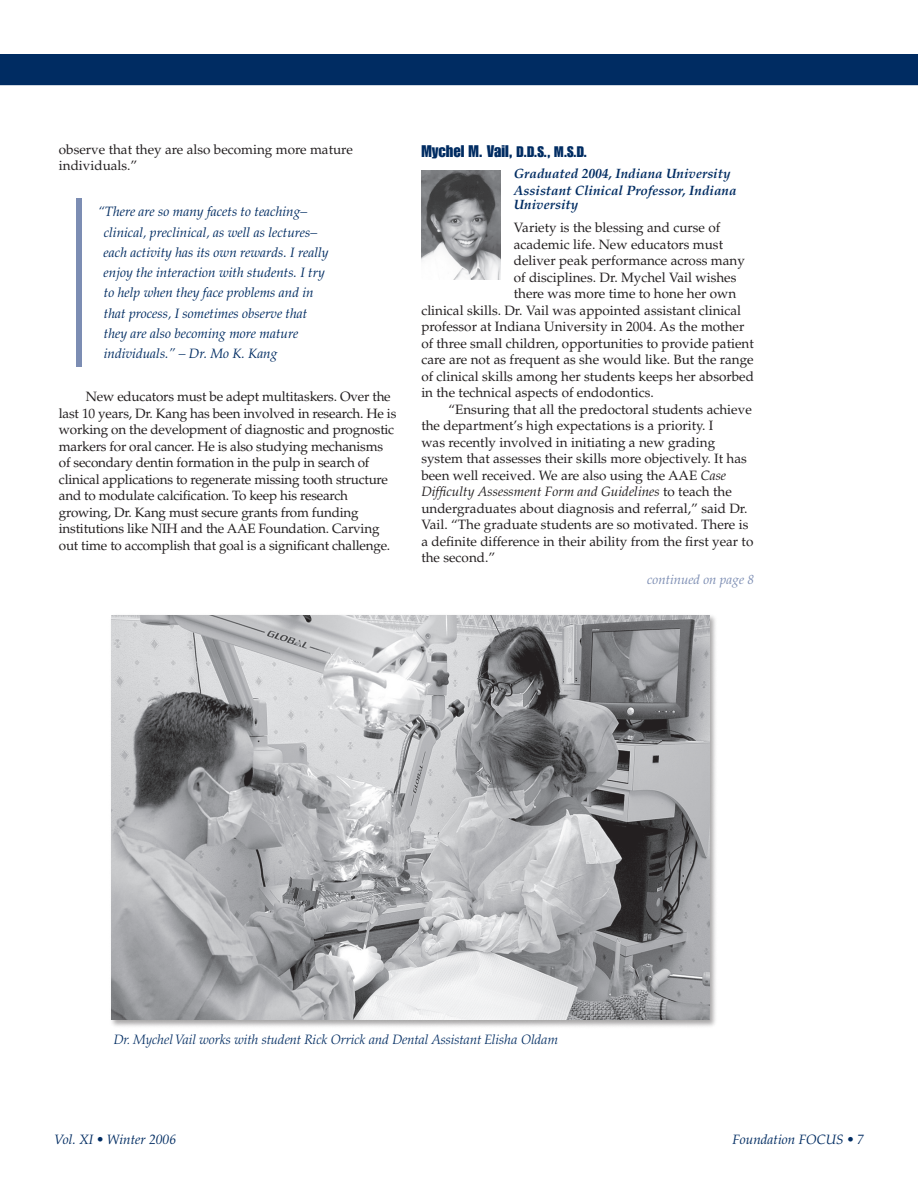
<style>
.page{position:relative;width:918px;height:1188px;background:#fff}
.page>*{position:absolute;margin:0;border:0;box-sizing:border-box;transform-origin:0 0}
.PW_Sub{font:16.5px "Impact";color:#002c62}
.PW_text{font:13.5px/16.5px "Palatino";letter-spacing:-.015em;color:#231f20}
.PW_text_PARA_1{font:13.5px "Palatino";color:#231f20}
.PW_text-2{font:italic 13.5px/20.2px "Palatino";color:#002c62}
.PW_Caption{font:italic 300 13.5px "Palatino";color:#002c62}
.PW_Graduate_Info_2{font:italic 700 13.5px/14.2px "Palatino";color:#002c62}
.PW_Graduate_Info{font:italic 700 13.5px "Palatino";color:#002c62}
.PW_cont_d{font:italic 13.2px "Palatino";color:#7c8db3}
.s1{font-size:15px}
.s2{font-style:italic}
</style>
<div class="page">
<div style="left:0;top:54px;width:918px;height:31px;background:#002c62"></div>
<img style="left:421px;top:171px;width:79px;height:109px">
<div style="left:108px;top:612px;width:611px;height:417px;background:#231f20;opacity:.4"></div>
<img style="left:111px;top:615px;width:598px;height:405px">
<div style="left:77px;top:198px;width:5px;height:168px;background:#7c8db3"></div>
<p class="PW_text" style="left:59px;top:141px;width:295px">observe that they are also becoming more mature individuals.”</p>
<p class="PW_text-2" style="left:104px;top:202px;width:226px;text-indent:-6px">“There are so many facets to teaching– clinical, preclinical, as well as lectures– each activity has its own rewards. I really enjoy the interaction with students. I try to help when they face problems and in that process, I sometimes observe that they are also becoming more mature individuals.” – Dr. Mo K. Kang</p>
<p class="PW_text" style="left:59px;top:389px;width:339px;text-indent:27px">New educators must be adept multitaskers. Over the last 10 years, Dr. Kang has been involved in research. He is working on the development of diagnostic and prognostic markers for oral cancer. He is also studying mechanisms of secondary dentin formation in the pulp in search of clinical applications to regenerate missing tooth structure and to modulate calcification. To keep his research growing, Dr. Kang must secure grants from funding institutions like NIH and the AAE Foundation. Carving out time to accomplish that goal is a significant challenge.</p>
<p class="PW_Sub" style="left:421px;top:141px;width:167px">Mychel M. Vail, <span class="s1">D.D.S., M.S.D.</span></p>
<p class="PW_Graduate_Info" style="left:514px;top:165px;width:218px">Graduated 2004, Indiana University</p>
<p class="PW_Graduate_Info_2" style="left:514px;top:183px;width:224px">Assistant Clinical Professor, Indiana<br>University</p>
<p class="PW_text_PARA_1" style="left:514px;top:220px;width:208px">Variety is the blessing and curse of</p>
<p class="PW_text_PARA_1" style="left:514px;top:236px;width:211px">academic life. New educators must</p>
<p class="PW_text_PARA_1" style="left:514px;top:253px;width:233px">deliver peak performance across many</p>
<p class="PW_text_PARA_1" style="left:514px;top:269px;width:224px">of disciplines. Dr. Mychel Vail wishes</p>
<p class="PW_text_PARA_1" style="left:514px;top:286px;width:224px">there was more time to hone her own</p>
<p class="PW_text_PARA_1" style="left:421px;top:302px;width:321px">clinical skills. Dr. Vail was appointed assistant clinical</p>
<p class="PW_text_PARA_1" style="left:421px;top:319px;width:325px">professor at Indiana University in 2004. As the mother</p>
<p class="PW_text_PARA_1" style="left:421px;top:335px;width:334px">of three small children, opportunities to provide patient</p>
<p class="PW_text_PARA_1" style="left:421px;top:352px;width:334px">care are not as frequent as she would like. But the range</p>
<p class="PW_text_PARA_1" style="left:421px;top:368px;width:334px">of clinical skills among her students keeps her absorbed</p>
<p class="PW_text_PARA_1" style="left:421px;top:385px;width:234px">in the technical aspects of endodontics.</p>
<p class="PW_text" style="left:421px;top:401px;width:334px;text-indent:27px">“Ensuring that all the predoctoral students achieve the department’s high expectations is a priority. I<br>was recently involved in initiating a new grading system that assesses their skills more objectively. It has been well received. We are also using the AAE <span class="s2">Case Difficulty Assessment Form and Guidelines</span> to teach the undergraduates about diagnosis and referral,” said Dr.<br>Vail. “The graduate students are so motivated. There is a definite difference in their ability from the first year to the second.”</p>
<p class="PW_cont_d" style="left:647px;top:572px;width:99px">continued on page</p>
<p class="PW_Caption" style="left:114px;top:1032px;width:446px">Dr. Mychel Vail works with student Rick Orrick and Dental Assistant Elisha Oldam</p>
<p class="PW_text-2" style="left:54px;top:1129px;width:120px">Vol. XI • Winter 2006</p>
<p class="PW_text-2" style="left:732px;top:1129px;width:123px">Foundation Focus •</p>
</div>
